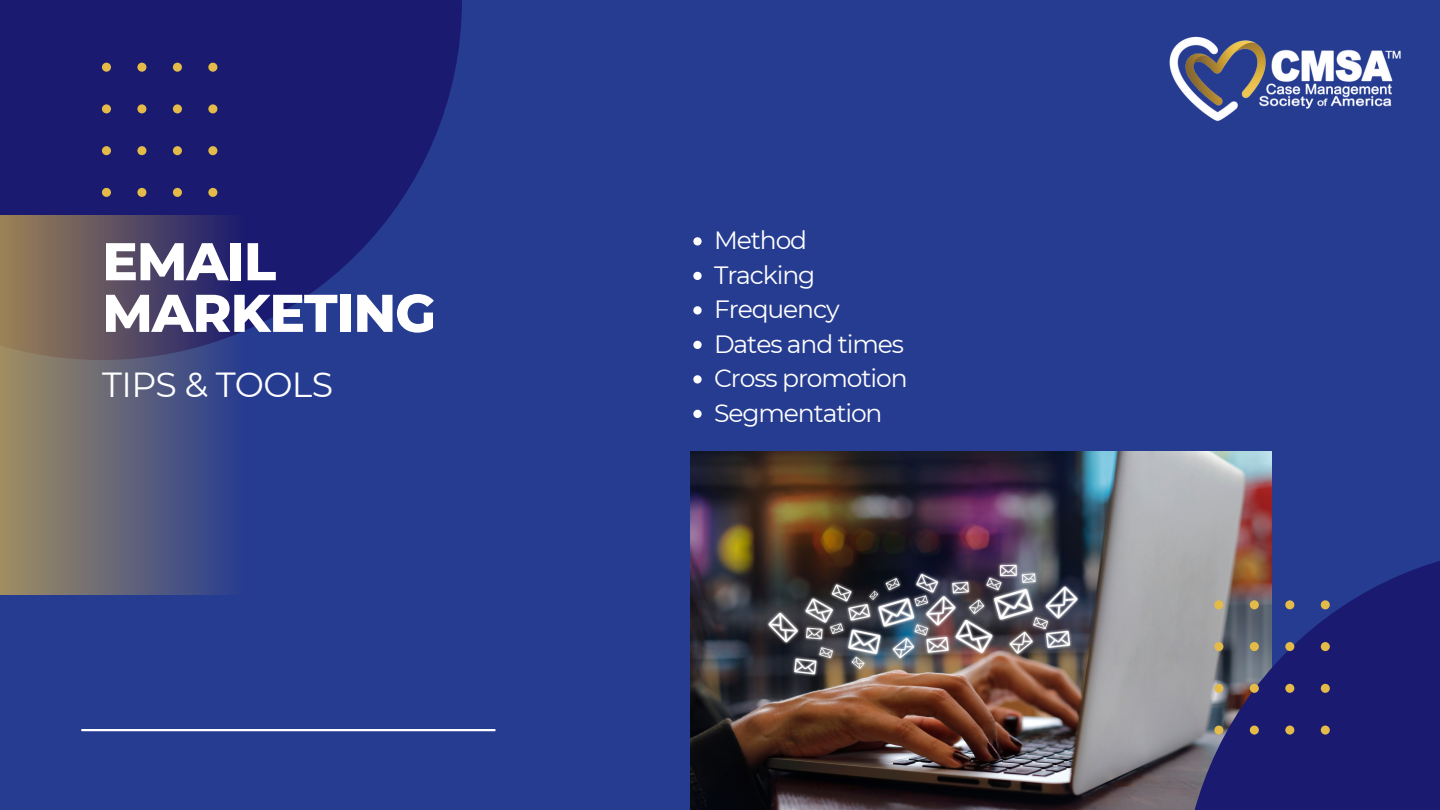
<style>
.page{position:relative;width:1440px;height:810px;background:#263c91}
.page>*{position:absolute;margin:0;border:0;box-sizing:border-box;transform-origin:0 0}
.t1{font:800 53px/51.6px "Montserrat";letter-spacing:-.02em;color:#fff}
.t2{font:34.8px "Montserrat";letter-spacing:-.02em;color:#fff}
.t3{font:25px/34.5px "Montserrat";letter-spacing:-.045em;color:#fff}
</style>
<div class="page">
<img style="left:691px;top:452px;width:581px;height:358px">
<svg style="left:1182px;top:546px;width:258px;height:264px;background:#35367a"></svg>
<svg style="left:0;top:0;width:462px;height:331px;fill:#191a70"></svg>
<svg style="left:0;top:216px;width:244px;height:379px;background:#605d70"></svg>
<svg style="left:102px;top:63px;width:115px;height:134px;background:#26246d"></svg>
<svg style="left:1214px;top:600px;width:116px;height:135px;background:#424471"></svg>
<svg style="left:693px;top:237px;width:9px;height:9px"></svg>
<svg style="left:693px;top:272px;width:9px;height:8px"></svg>
<svg style="left:693px;top:306px;width:9px;height:8px"></svg>
<svg style="left:693px;top:341px;width:9px;height:8px"></svg>
<svg style="left:693px;top:375px;width:9px;height:9px"></svg>
<svg style="left:693px;top:410px;width:9px;height:8px"></svg>
<hr style="left:82px;top:729px;width:413px;height:2px;background:#fff">
<img style="left:1169px;top:37px;width:232px;height:84px">
<h1 class="t1" style="left:102px;top:235px;width:335px">EMAIL<br>MARKETING</h1>
<h2 class="t2" style="left:102px;top:363px;width:232px">TIPS &amp; TOOLS</h2>
<p class="t3" style="left:714px;top:223px;width:195px">Method<br>Tracking<br>Frequency<br>Dates and times<br>Cross promotion<br>Segmentation</p>
</div>
